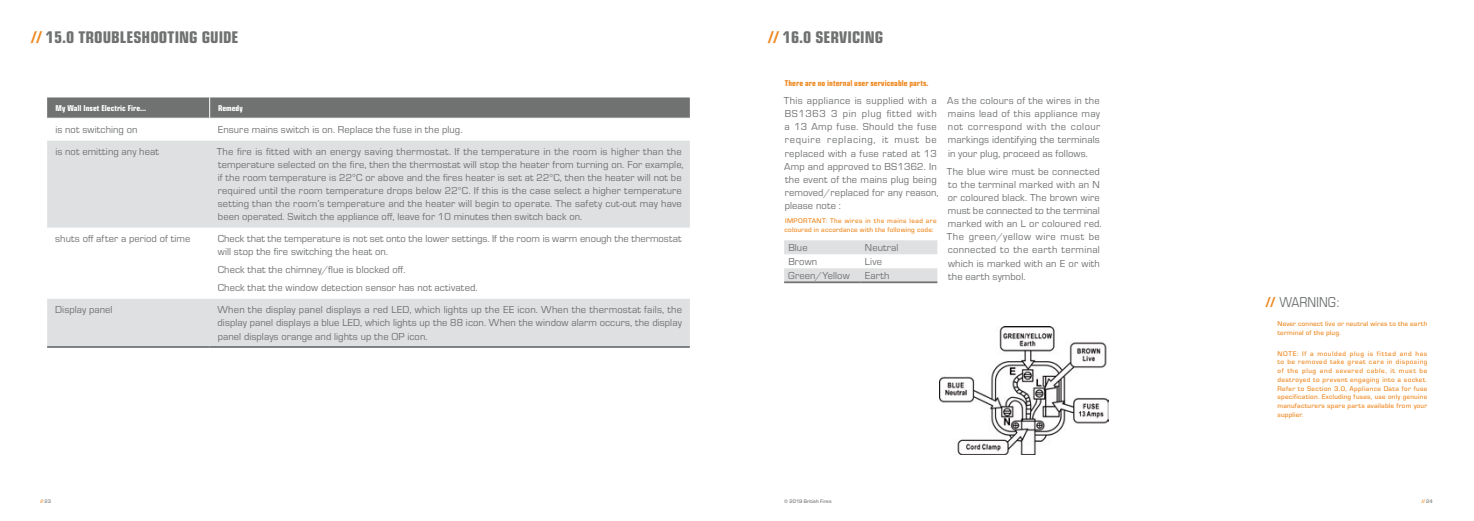
<style>
.page{position:relative;width:1474px;height:521px;background:#fff}
.page>*{position:absolute;margin:0;border:0;box-sizing:border-box;transform-origin:0 0}
.t1{font:17.5px "Eurostile Con Hea";color:#707272}
.t2{font:14.88px "Eurostile Con";color:#707272}
.t3{font:10.5px/13.1px "Eurostile";letter-spacing:.015em;color:#707272}
.t4{font:8.75px "Eurostile Con Hea";letter-spacing:.005em;color:#ee8922}
.t5{font:8.75px "Eurostile Con Hea";color:#fff}
.t6{font:500 7px/8.8px "Eurostile";letter-spacing:.03em;color:#ee8922}
.t7{font:500 5.25px "Eurostile";letter-spacing:.01em;color:#707272}
.t8{font:5.25px "Eurostile Con Hea";color:#ee8922}
.s1{color:#ee8922}
.s2{font-family:"Eurostile Con Hea";color:#ee8922}
.s3{font-family:"Eurostile";font-weight:500;color:#707272}
</style>
<div class="page">
<svg style="left:47px;top:141px;width:643px;height:205px;fill:#dfe0e1"></svg>
<hr style="left:47px;top:346px;width:163px;height:2px;background:#717275">
<hr style="left:210px;top:346px;width:480px;height:2px;background:#717275">
<svg style="left:47px;top:97px;width:643px;height:21px;background:#757777"></svg>
<svg style="left:784px;top:240px;width:153px;height:41px"></svg>
<hr style="left:784px;top:281px;width:76px;height:2px;background:#707272">
<hr style="left:860px;top:281px;width:77px;height:2px;background:#707272">
<img style="left:939px;top:326px;width:169px;height:129px">
<h1 class="t1" style="left:32px;top:25px;width:208px"><span class="s1">//</span> 15.0 TROUBLESHOOTING GUIDE</h1>
<h1 class="t1" style="left:768px;top:25px;width:116px"><span class="s1">//</span> 16.0 SERVICING</h1>
<p class="t5" style="left:56px;top:102px;width:92px">My Wall Inset Electric Fire...</p>
<p class="t5" style="left:218px;top:102px;width:26px">Remedy</p>
<p class="t3" style="left:55px;top:122px;width:84px">is not switching on</p>
<p class="t3" style="left:218px;top:122px;width:246px">Ensure mains switch is on. Replace the fuse in the plug.</p>
<p class="t3" style="left:55px;top:144px;width:105px">is not emitting any heat</p>
<p class="t3" style="left:217px;top:144px;width:468px">The fire is fitted with an energy saving thermostat. If the temperature in the room is higher than the temperature selected on the fire, then the thermostat will stop the heater from turning on. For example, if the room temperature is 22°C or above and the fires heater is set at 22°C, then the heater will not be required until the room temperature drops below 22°C. If this is the case select a higher temperature setting than the room’s temperature and the heater will begin to operate. The safety cut-out may have been operated. Switch the appliance off, leave for 10 minutes then switch back on.</p>
<p class="t3" style="left:55px;top:231px;width:137px">shuts off after a period of time</p>
<p class="t3" style="left:218px;top:231px;width:465px">Check that the temperature is not set onto the lower settings. If the room is warm enough the thermostat will stop the fire switching the heat on.</p>
<p class="t3" style="left:218px;top:260px;width:261px;line-height:18.1px">Check that the chimney/flue is blocked off.<br>Check that the window detection sensor has not activated.</p>
<p class="t3" style="left:55px;top:303px;width:59px">Display panel</p>
<p class="t3" style="left:217px;top:303px;width:466px;text-align:justify">When the display panel displays a red LED, which lights up the EE icon. When the thermostat fails, the display panel displays a blue LED, which lights up the 88 icon. When the window alarm occurs, the display panel displays orange and lights up the OP icon.</p>
<p class="t4" style="left:784px;top:77px;width:145px">There are no internal user serviceable parts.</p>
<p class="t3" style="left:783px;top:93px;width:156px">This appliance is supplied with a<br>BS1363 3 pin plug fitted with a 13 Amp fuse. Should the fuse require replacing, it must be replaced with a fuse rated at 13<br>Amp and approved to BS1362. In the event of the mains plug being removed/replaced for any reason, please note :</p>
<p class="t6" style="left:784px;top:216px;width:154px">IMPORTANT: The wires in the mains lead are coloured in accordance with the following code:</p>
<p class="t3" style="left:788px;top:240px;width:21px">Blue</p>
<p class="t3" style="left:865px;top:240px;width:35px">Neutral</p>
<p class="t3" style="left:788px;top:254px;width:30px">Brown</p>
<p class="t3" style="left:865px;top:254px;width:19px">Live</p>
<p class="t3" style="left:788px;top:268px;width:63px">Green/Yellow</p>
<p class="t3" style="left:865px;top:268px;width:26px">Earth</p>
<p class="t3" style="left:947px;top:94px;width:154px;text-align:justify">As the colours of the wires in the mains lead of this appliance may not correspond with the colour markings identifying the terminals in your plug, proceed as follows.</p>
<p class="t3" style="left:947px;top:164px;width:156px">The blue wire must be connected to the terminal marked with an N or coloured black. The brown wire must be connected to the terminal marked with an L or coloured red.<br>The green/yellow wire must be connected to the earth terminal which is marked with an E or with the earth symbol.</p>
<h2 class="t2" style="left:1266px;top:292px;width:75px"><span class="s2">//</span> WARNING:</h2>
<p class="t6" style="left:1277px;top:319px;width:151px">Never connect live or neutral wires to the earth terminal of the plug.</p>
<p class="t6" style="left:1277px;top:348px;width:151px;text-align:justify">NOTE: If a moulded plug is fitted and has to be removed take great care in disposing of the plug and severed cable, it must be destroyed to prevent engaging into a socket.<br>Refer to Section 3.0, Appliance Data for fuse specification. Excluding fuses, use only genuine manufacturers spare parts available from your supplier.</p>
<p class="t8" style="left:40px;top:497px;width:12px">// <span class="s3">23</span></p>
<p class="t7" style="left:784px;top:497px;width:49px">© 2019 British Fires</p>
<p class="t8" style="left:1421px;top:497px;width:12px">// <span class="s3">24</span></p>
</div>
